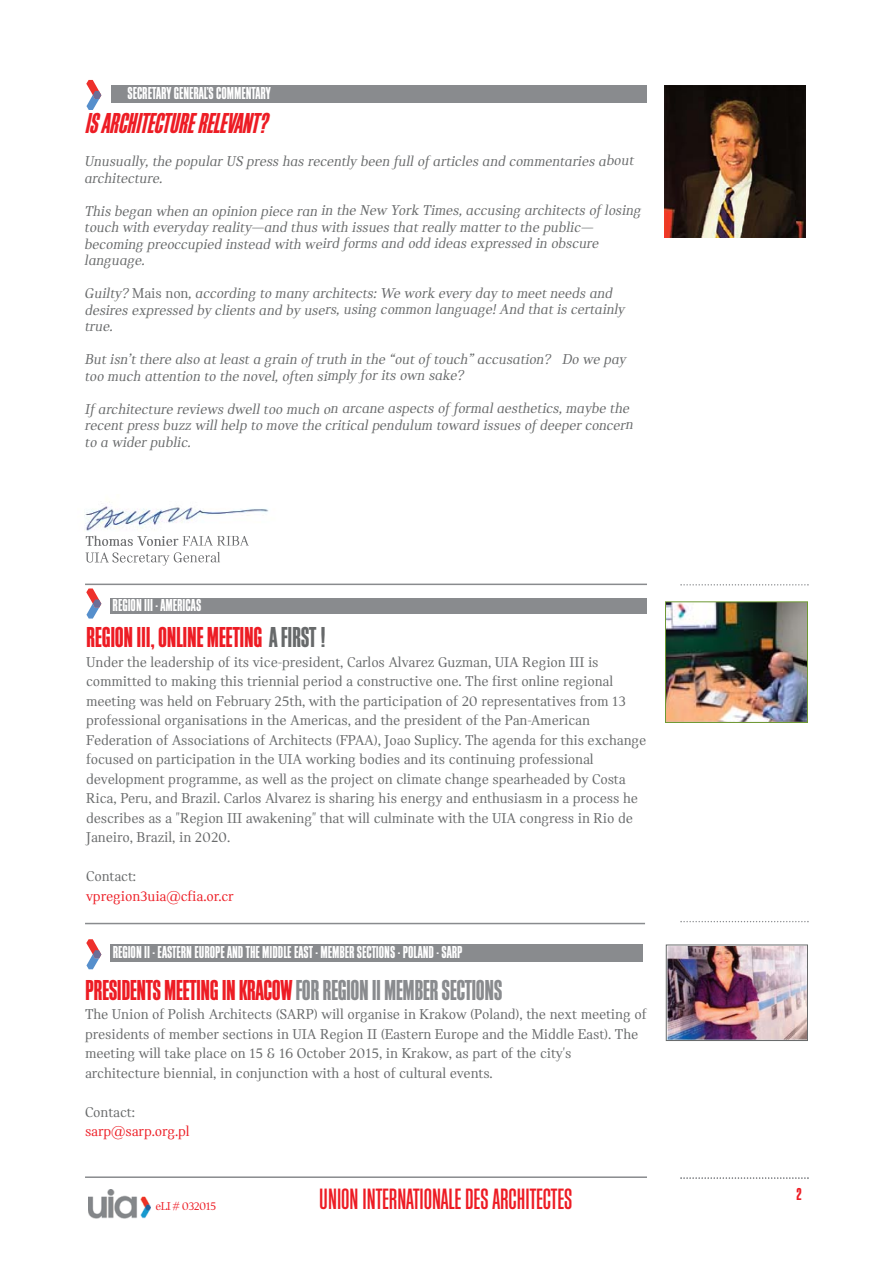
<style>
.page{position:relative;width:893px;height:1263px;background:#fff}
.page>*{position:absolute;margin:0;border:0;box-sizing:border-box;transform-origin:0 0}
.t1{font:30.6px "Block Gothic Medium Extra Cond";color:#ed1c24}
.t2{font:30px "Block Gothic Bold Extra Cond";letter-spacing:-.015em;color:#ed1c24}
.t3{font:italic 30px "Block Gothic Bold Extra Cond";letter-spacing:-.015em;color:#ed1c24}
.t4{font:18px "Block Gothic Bold Extra Cond";color:#fff}
.t5{font:18px "Block Gothic Bold Extra Cond";color:#ed1c24}
.t6{font:15px/19.5px "Catalog";letter-spacing:-.01em;color:#67696a}
.t7{font:italic 15px/16.6px "Catalog";letter-spacing:-.01em;color:#67696a}
.t8{font:15px "Catalog";letter-spacing:-.01em;color:#ed1c24}
.t9{font:12px "Catalog";letter-spacing:-.05em;color:#ed1c24}
.s1{font-style:normal}
.s2{color:#67696a}
.s3{color:#898b8e}
</style>
<div class="page">
<div style="left:111px;top:85px;width:536px;height:18px;background:#898b8e"></div>
<hr style="left:85px;top:584px;width:562px;height:1px;background:#898b8e">
<div style="left:111px;top:598px;width:536px;height:16px;background:#898b8e"></div>
<svg style="left:86px;top:588px;width:15px;height:30px"></svg>
<svg style="left:86px;top:80px;width:15px;height:30px"></svg>
<svg style="left:680px;top:921px;width:129px;height:1px"></svg>
<svg style="left:680px;top:584px;width:129px;height:2px"></svg>
<hr style="left:85px;top:1176px;width:562px;height:2px;background:#898b8e">
<svg style="left:680px;top:1177px;width:129px;height:2px"></svg>
<img style="left:88px;top:1189px;width:62px;height:29px">
<svg style="left:86px;top:939px;width:15px;height:30px"></svg>
<div style="left:110px;top:945px;width:533px;height:17px;background:#898b8e"></div>
<hr style="left:85px;top:923px;width:560px;height:1px;background:#898b8e">
<img style="left:667px;top:603px;width:139px;height:118px">
<div style="left:665px;top:601px;width:143px;height:122px;border:1px solid #6e9933"></div>
<img style="left:668px;top:947px;width:138px;height:92px">
<div style="left:666px;top:944px;width:142px;height:97px;border:1px solid #67696a"></div>
<svg style="left:86px;top:535px;width:163px;height:11px"></svg>
<svg style="left:85px;top:552px;width:104px;height:14px"></svg>
<img style="left:664px;top:85px;width:141px;height:152px">
<img style="left:84px;top:501px;width:185px;height:30px">
<p class="t4" style="left:128px;top:87px;width:145px">SECRETARY GENERAL’S COMMENTARY</p>
<h2 class="t3" style="left:84px;top:113px;width:190px">ISARCHITECTURERELEVANT?</h2>
<p class="t7" style="left:84px;top:154px;width:551px">Unusually, the popular US press has recently been full of articles and commentaries about architecture.</p>
<p class="t7" style="left:85px;top:203px;width:558px">This began when an opinion piece ran in the New York Times, accusing architects of losing touch with everyday reality—and thus with issues that really matter to the public— becoming preoccupied instead with weird forms and odd ideas expressed in obscure language.</p>
<p class="t7" style="left:85px;top:286px;width:541px">Guilty? <span class="s1">Mais non</span>, according to many architects: We work every day to meet needs and desires expressed by clients and by users, using common language! And that is certainly true.</p>
<p class="t7" style="left:85px;top:352px;width:543px">But isn’t there also at least a grain of truth in the “out of touch” accusation? Do we pay too much attention to the novel, often simply for its own sake?</p>
<p class="t7" style="left:85px;top:402px;width:550px">If architecture reviews dwell too much on arcane aspects of formal aesthetics, maybe the recent press buzz will help to move the critical pendulum toward issues of deeper concern to a wider public.</p>
<p class="t4" style="left:113px;top:599px;width:90px">REGION III - AMERICAS</p>
<h2 class="t2" style="left:86px;top:627px;width:241px">REGION III, ONLINE MEETING <span class="s2">A FIRST !</span></h2>
<p class="t6" style="left:86px;top:653px;width:562px">Under the leadership of its vice-president, Carlos Alvarez Guzman, UIA Region III is committed to making this triennial period a constructive one. The first online regional meeting was held on February 25th, with the participation of 20 representatives from 13 professional organisations in the Americas, and the president of the Pan-American Federation of Associations of Architects (FPAA), Joao Suplicy. The agenda for this exchange focused on participation in the UIA working bodies and its continuing professional development programme, as well as the project on climate change spearheaded by Costa Rica, Peru, and Brazil. Carlos Alvarez is sharing his energy and enthusiasm in a process he describes as a "Region III awakening" that will culminate with the UIA congress in Rio de Janeiro, Brazil, in 2020.</p>
<p class="t6" style="left:86px;top:868px;width:51px">Contact:</p>
<p class="t8" style="left:86px;top:890px;width:149px">vpregion3uia@cfia.or.cr</p>
<p class="t4" style="left:113px;top:946px;width:351px">REGION II - EASTERN EUROPE AND THE MIDDLE EAST - MEMBER SECTIONS - POLAND - SARP</p>
<h2 class="t2" style="left:85px;top:980px;width:419px">PRESIDENTS MEETING IN KRACOW <span class="s3">FOR REGION II MEMBER SECTIONS</span></h2>
<p class="t6" style="left:85px;top:1006px;width:563px">The Union of Polish Architects (SARP) will organise in Krakow (Poland), the next meeting of presidents of member sections in UIA Region II (Eastern Europe and the Middle East). The meeting will take place on 15 &amp; 16 October 2015, in Krakow, as part of the city's architecture biennial, in conjunction with a host of cultural events.</p>
<p class="t6" style="left:85px;top:1103px;width:51px">Contact:</p>
<p class="t8" style="left:85px;top:1125px;width:106px">sarp@sarp.org.pl</p>
<p class="t9" style="left:156px;top:1201px;width:62px">eLI # 032015</p>
<h1 class="t1" style="left:319px;top:1188px;width:255px">UNION INTERNATIONALE DES ARCHITECTES</h1>
<p class="t5" style="left:796px;top:1188px;width:7px">2</p>
</div>
